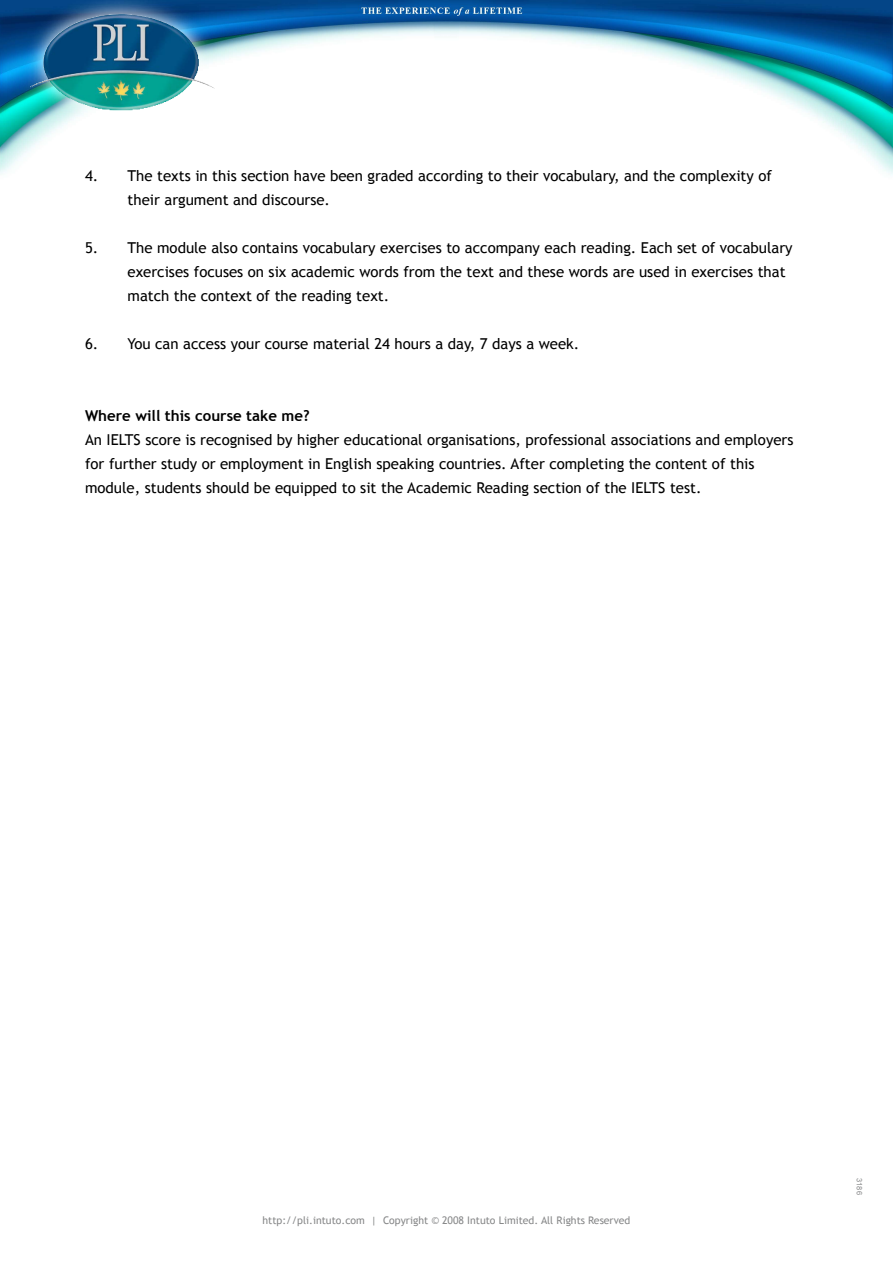
<style>
.page{position:relative;width:893px;height:1263px;background:#fff}
.page>*{position:absolute;margin:0;border:0;box-sizing:border-box;transform-origin:0 0}
.t1{font:15px/24px "Trebuchet MS";color:#000}
.t2{font:700 15px "Trebuchet MS";color:#000}
.t3{font:10.5px "Trebuchet MS";color:#878889}
.t4{font:7.5px "Arial";color:#878889}
</style>
<div class="page">
<img style="left:0;top:0;width:893px;height:175px">
<svg style="left:15px;top:0;width:215px;height:130px"></svg>
<img style="left:31px;top:14px;width:183px;height:96px">
<p class="t1" style="left:128px;top:164px;width:646px;text-indent:-43px">4. The texts in this section have been graded according to their vocabulary, and the complexity of their argument and discourse.</p>
<p class="t1" style="left:128px;top:236px;width:667px;text-indent:-43px">5. The module also contains vocabulary exercises to accompany each reading. Each set of vocabulary exercises focuses on six academic words from the text and these words are used in exercises that match the context of the reading text.</p>
<p class="t1" style="left:85px;top:332px;width:496px">6. You can access your course material 24 hours a day, 7 days a week.</p>
<p class="t2" style="left:85px;top:406px;width:226px">Where will this course take me?</p>
<p class="t1" style="left:85px;top:428px;width:710px">An IELTS score is recognised by higher educational organisations, professional associations and employers for further study or employment in English speaking countries. After completing the content of this module, students should be equipped to sit the Academic Reading section of the IELTS test.</p>
<p class="t3" style="left:263px;top:1214px;width:369px">http://pli.intuto.com | Copyright © 2008 Intuto Limited. All Rights Reserved</p>
<p class="t4" style="left:864px;top:1178px;width:18px;rotate:90deg">3186</p>
</div>
